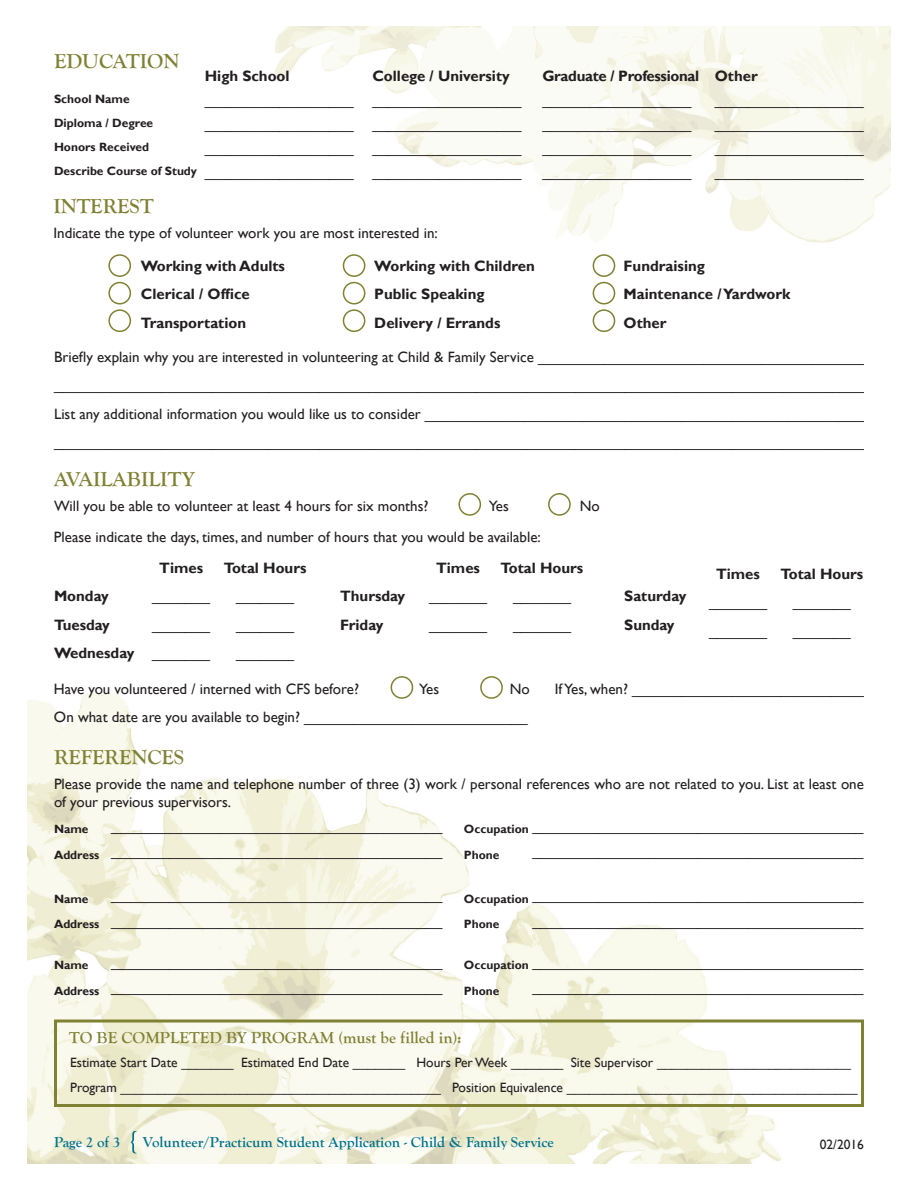
<style>
.page{position:relative;width:918px;height:1188px;background:#fff}
.page>*{position:absolute;margin:0;border:0;box-sizing:border-box;transform-origin:0 0}
.t1{font:700 21px "Goudy Old Style T";color:#7f8133}
.t2{font:700 16.5px "Goudy Old Style T";color:#7f8133}
.t3{font:15px/24px "Gill Sans";color:#231f20}
.t4{font:700 15px/28.5px "Gill Sans";color:#231f20}
.t5{font:700 15px "Goudy Old Style T";color:#00718c}
.t6{font:700 15px "Gill Sans";letter-spacing:-.02em;color:#231f20}
.t7{font:13.5px/25.5px "Gill Sans";color:#231f20}
.t8{font:700 12px/25.5px "Gill Sans";color:#231f20}
</style>
<div class="page">
<img style="left:27px;top:676px;width:837px;height:487px">
<img style="left:108px;top:26px;width:782px;height:490px">
<svg style="left:131px;top:1131px;width:6px;height:22px"></svg>
<div style="left:108px;top:254px;width:23px;height:23px;border:2px solid #7f8133;border-radius:50%"></div>
<div style="left:108px;top:282px;width:23px;height:22px;border:2px solid #7f8133;border-radius:50%"></div>
<div style="left:343px;top:254px;width:22px;height:23px;border:2px solid #7f8133;border-radius:50%"></div>
<div style="left:343px;top:282px;width:22px;height:22px;border:2px solid #7f8133;border-radius:50%"></div>
<div style="left:593px;top:254px;width:22px;height:23px;border:2px solid #7f8133;border-radius:50%"></div>
<div style="left:593px;top:282px;width:22px;height:22px;border:2px solid #7f8133;border-radius:50%"></div>
<div style="left:108px;top:309px;width:23px;height:23px;border:2px solid #7f8133;border-radius:50%"></div>
<div style="left:343px;top:309px;width:22px;height:23px;border:2px solid #7f8133;border-radius:50%"></div>
<div style="left:593px;top:309px;width:22px;height:23px;border:2px solid #7f8133;border-radius:50%"></div>
<div style="left:458px;top:493px;width:23px;height:23px;border:2px solid #7f8133;border-radius:50%"></div>
<div style="left:548px;top:493px;width:23px;height:23px;border:2px solid #7f8133;border-radius:50%"></div>
<div style="left:391px;top:676px;width:22px;height:23px;border:2px solid #7f8133;border-radius:50%"></div>
<div style="left:480px;top:676px;width:23px;height:23px;border:2px solid #7f8133;border-radius:50%"></div>
<div style="left:864px;top:282px;width:32px;height:750px;background:#fff"></div>
<div style="left:54px;top:1020px;width:810px;height:87px;border:3px solid #7f8133"></div>
<h1 class="t1" style="left:54px;top:50px;width:127px">EDUCATION</h1>
<p class="t4" style="left:205px;top:62px;width:86px">High School</p>
<p class="t3" style="left:205px;top:88px;width:151px;text-align:justify">__________________ __________________ __________________ __________________</p>
<p class="t8" style="left:54px;top:87px;width:145px;line-height:24px">School Name<br>Diploma / Degree<br>Honors Received<br>Describe Course of Study</p>
<p class="t4" style="left:372px;top:62px;width:139px">College / University</p>
<p class="t3" style="left:372px;top:88px;width:151px;text-align:justify">__________________ __________________ __________________ __________________</p>
<p class="t6" style="left:542px;top:67px;width:158px">Graduate / Professional</p>
<p class="t3" style="left:542px;top:88px;width:151px;text-align:justify">__________________ __________________ __________________ __________________</p>
<p class="t4" style="left:715px;top:62px;width:44px">Other</p>
<p class="t3" style="left:715px;top:88px;width:151px;text-align:justify">__________________ __________________ __________________ __________________</p>
<h1 class="t1" style="left:53px;top:194px;width:102px">INTEREST</h1>
<p class="t3" style="left:53px;top:221px;width:386px">Indicate the type of volunteer work you are most interested in:</p>
<p class="t4" style="left:141px;top:252px;width:146px">Working with Adults<br>Clerical / Office<br>Transportation</p>
<p class="t4" style="left:374px;top:252px;width:162px">Working with Children<br>Public Speaking<br>Delivery / Errands</p>
<p class="t4" style="left:624px;top:252px;width:168px">Fundraising<br>Maintenance / Yardwork<br>Other</p>
<p class="t3" style="left:54px;top:343px;width:821px;line-height:28.5px">Briefly explain why you are interested in volunteering at Child &amp; Family Service ________________________________________ ___________________________________________________________________________________________________ List any additional information you would like us to consider ______________________________________________________ ___________________________________________________________________________________________________</p>
<h1 class="t1" style="left:54px;top:467px;width:142px">AVAILABILITY</h1>
<p class="t3" style="left:54px;top:494px;width:376px">Will you be able to volunteer at least 4 hours for six months?</p>
<p class="t3" style="left:489px;top:494px;width:22px">Yes</p>
<p class="t3" style="left:580px;top:494px;width:21px">No</p>
<p class="t3" style="left:54px;top:525px;width:488px">Please indicate the days, times, and number of hours that you would be available:</p>
<p class="t4" style="left:54px;top:582px;width:82px">Monday<br>Tuesday<br>Wednesday</p>
<p class="t4" style="left:159px;top:554px;width:45px">Times</p>
<p class="t3" style="left:152px;top:582px;width:59px;line-height:28.5px;text-align:justify">_______ _______ _______</p>
<p class="t4" style="left:224px;top:554px;width:84px">Total Hours</p>
<p class="t3" style="left:236px;top:582px;width:59px;line-height:28.5px;text-align:justify">_______ _______ _______</p>
<p class="t4" style="left:340px;top:582px;width:67px">Thursday<br>Friday</p>
<p class="t4" style="left:436px;top:554px;width:45px">Times</p>
<p class="t3" style="left:429px;top:582px;width:59px;line-height:28.5px">_______ _______</p>
<p class="t4" style="left:501px;top:554px;width:84px">Total Hours</p>
<p class="t3" style="left:513px;top:582px;width:59px;line-height:28.5px">_______ _______</p>
<p class="t4" style="left:624px;top:582px;width:64px">Saturday<br>Sunday</p>
<p class="t4" style="left:716px;top:560px;width:45px">Times</p>
<p class="t3" style="left:709px;top:588px;width:59px;line-height:28.5px">_______ _______</p>
<p class="t4" style="left:780px;top:560px;width:84px">Total Hours</p>
<p class="t3" style="left:793px;top:588px;width:59px;line-height:28.5px">_______ _______</p>
<p class="t3" style="left:54px;top:677px;width:307px">Have you volunteered / interned with CFS before?</p>
<p class="t3" style="left:419px;top:677px;width:22px">Yes</p>
<p class="t3" style="left:510px;top:677px;width:21px">No</p>
<p class="t3" style="left:555px;top:677px;width:311px">If Yes, when? ____________________________</p>
<p class="t3" style="left:54px;top:706px;width:475px">On what date are you available to begin? ___________________________</p>
<h1 class="t1" style="left:54px;top:745px;width:132px">REFERENCES</h1>
<p class="t3" style="left:54px;top:775px;width:811px;line-height:18px">Please provide the name and telephone number of three (3) work / personal references who are not related to you. List at least one of your previous supervisors.</p>
<p class="t8" style="left:464px;top:817px;width:67px">Occupation<br>Phone</p>
<p class="t3" style="left:532px;top:813px;width:333px;line-height:25.5px">________________________________________ ________________________________________</p>
<p class="t8" style="left:54px;top:886px;width:47px">Name<br>Address</p>
<p class="t3" style="left:111px;top:883px;width:333px;line-height:25.5px">________________________________________ ________________________________________</p>
<p class="t8" style="left:464px;top:886px;width:67px">Occupation<br>Phone</p>
<p class="t3" style="left:532px;top:883px;width:333px;line-height:25.5px">________________________________________ ________________________________________</p>
<p class="t8" style="left:54px;top:953px;width:47px">Name<br>Address</p>
<p class="t3" style="left:111px;top:949px;width:333px;line-height:25.5px">________________________________________ ________________________________________</p>
<p class="t8" style="left:464px;top:953px;width:67px">Occupation<br>Phone</p>
<p class="t3" style="left:532px;top:949px;width:333px;line-height:25.5px">________________________________________ ________________________________________</p>
<p class="t2" style="left:69px;top:1028px;width:394px">TO BE COMPLETED BY PROGRAM (must be filled in):</p>
<p class="t7" style="left:70px;top:1050px;width:789px">Estimate Start Date _______ Estimated End Date _______ Hours Per Week _______ Site Supervisor __________________________<br>Program ___________________________________________ Position Equivalence _______________________________________</p>
<p class="t8" style="left:54px;top:817px;width:47px">Name<br>Address</p>
<p class="t3" style="left:111px;top:813px;width:333px;line-height:25.5px">________________________________________ ________________________________________</p>
<p class="t5" style="left:54px;top:1134px;width:68px">Page 2 of 3</p>
<p class="t5" style="left:143px;top:1134px;width:412px">Volunteer/Practicum Student Application - Child &amp; Family Service</p>
<p class="t7" style="left:820px;top:1132px;width:46px">02/2016</p>
</div>
